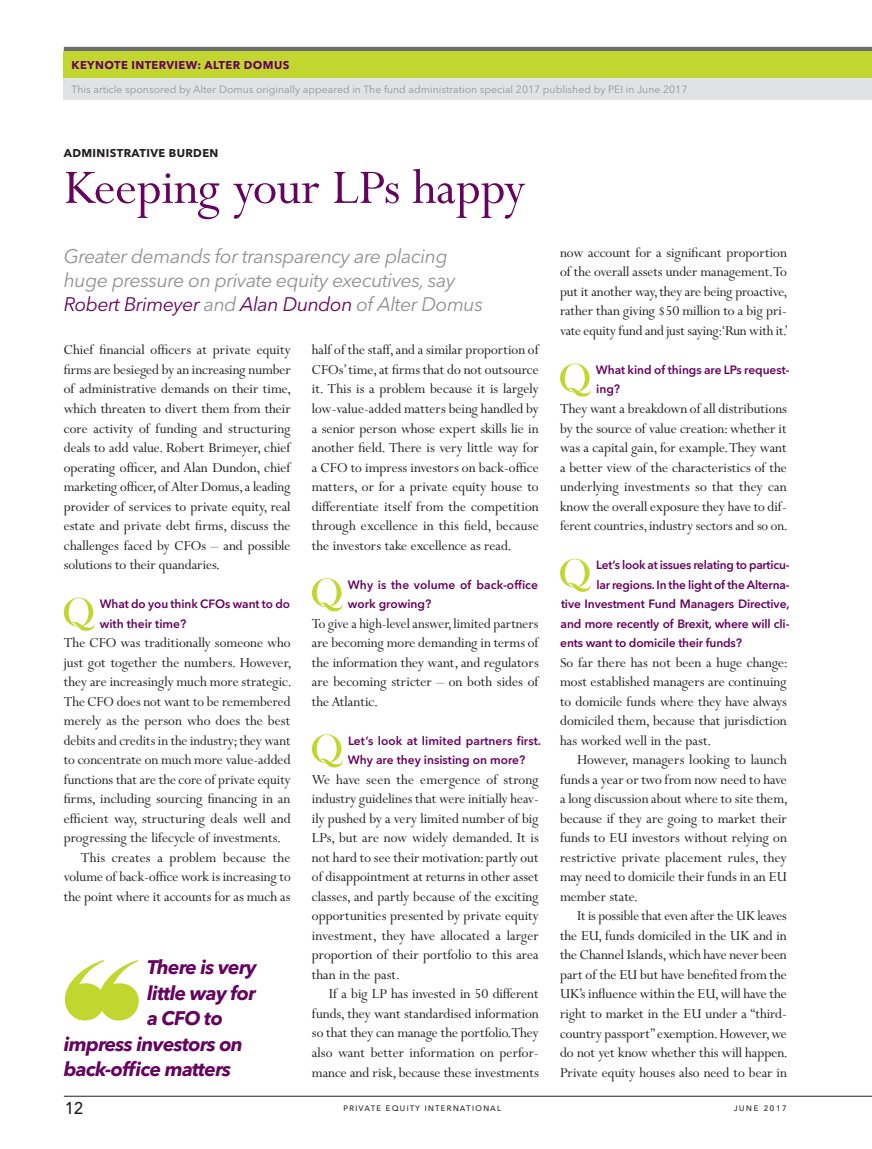
<style>
.page{position:relative;width:872px;height:1149px;background:#fff}
.page>*{position:absolute;margin:0;border:0;box-sizing:border-box;transform-origin:0 0}
.t1{font:54px "Perpetua MT Pro";color:#65035f}
.t2{font:22.5px "Avenir Next LT Pro";color:#231f20}
.t3{font:italic 19.5px/24px "Avenir Next LT Pro";letter-spacing:-.025em;color:#8e9093}
.t4{font:italic 700 19.5px "Avenir Next LT Pro";letter-spacing:-.035em;color:#65035f}
.t5{font:15.3px/19.5px "Perpetua MT Pro";color:#231f20;text-align:justify}
.t6{font:600 12px/19.5px "Avenir Next LT Pro";letter-spacing:-.01em;color:#65035f}
.t7{font:700 11.25px "Avenir Next LT Pro";letter-spacing:.035em;color:#65035f}
.t8{font:700 11.25px "Avenir Next LT Pro";letter-spacing:.035em;color:#231f20}
.t9{font:10.5px "Avenir Next LT Pro";color:#939598}
.t10{font:10.5px "Avenir Next LT Pro";letter-spacing:.08em;color:#231f20}
.t11{font:10.5px "Avenir Next LT Pro";letter-spacing:.1em;color:#231f20}
.s1{color:#65035f}
</style>
<div class="page">
<hr style="left:64px;top:1095px;width:808px;height:1px;background:#231f20">
<hr style="left:64px;top:47px;width:808px;height:4px;background:#6c6d70">
<div style="left:64px;top:51px;width:808px;height:27px;background:#c1d72f"></div>
<svg style="left:64px;top:597px;width:31px;height:33px"></svg>
<svg style="left:560px;top:363px;width:31px;height:33px"></svg>
<svg style="left:560px;top:558px;width:31px;height:33px"></svg>
<svg style="left:312px;top:578px;width:31px;height:33px"></svg>
<svg style="left:312px;top:734px;width:31px;height:33px"></svg>
<svg style="left:65px;top:960px;width:74px;height:60px"></svg>
<div style="left:64px;top:78px;width:808px;height:22px;background:#e1e2e4"></div>
<p class="t7" style="left:72px;top:58px;width:120px">INDIA ROUNDTABLE</p>
<p class="t7" style="left:72px;top:58px;width:219px">KEYNOTE INTERVIEW: ALTER DOMUS</p>
<p class="t7" style="left:213px;top:58px;width:27px">CTIS</p>
<p class="t9" style="left:72px;top:83px;width:617px">This article sponsored by Alter Domus originally appeared in The fund administration special 2017 published by PEI in June 2017</p>
<p class="t8" style="left:64px;top:146px;width:156px">ADMINISTRATIVE BURDEN</p>
<h1 class="t1" style="left:64px;top:156px;width:463px">Keeping your LPs happy</h1>
<p class="t3" style="left:64px;top:244px;width:421px">Greater demands for transparency are placing huge pressure on private equity executives, say<br><span class="s1">Robert Brimeyer</span> and <span class="s1">Alan Dundon</span> of Alter Domus</p>
<p class="t5" style="left:64px;top:340px;width:229px">Chief financial officers at private equity firms are besieged by an increasing number of administrative demands on their time, which threaten to divert them from their core activity of funding and structuring deals to add value. Robert Brimeyer, chief operating officer, and Alan Dundon, chief marketing officer, of Alter Domus, a leading provider of services to private equity, real estate and private debt firms, discuss the challenges faced by CFOs – and possible solutions to their quandaries.</p>
<p class="t6" style="left:100px;top:594px;width:192px">What do you think CFOs want to do with their time?</p>
<p class="t5" style="left:64px;top:633px;width:228px">The CFO was traditionally someone who</p>
<p class="t5" style="left:64px;top:652px;width:229px">just got together the numbers. However,</p>
<p class="t5" style="left:64px;top:672px;width:229px">they are increasingly much more strategic.</p>
<p class="t5" style="left:64px;top:691px;width:228px">The CFO does not want to be remembered</p>
<p class="t5" style="left:64px;top:711px;width:228px">merely as the person who does the best</p>
<p class="t5" style="left:64px;top:730px;width:228px">debits and credits in the industry; they want</p>
<p class="t5" style="left:64px;top:750px;width:228px">to concentrate on much more value-added</p>
<p class="t5" style="left:64px;top:769px;width:228px">functions that are the core of private equity</p>
<p class="t5" style="left:64px;top:789px;width:228px">firms, including sourcing financing in an</p>
<p class="t5" style="left:64px;top:808px;width:228px">efficient way, structuring deals well and</p>
<p class="t5" style="left:64px;top:828px;width:218px">progressing the lifecycle of investments.</p>
<p class="t5" style="left:81px;top:847px;width:211px">This creates a problem because the</p>
<p class="t5" style="left:64px;top:867px;width:228px">volume of back-office work is increasing to</p>
<p class="t5" style="left:64px;top:886px;width:228px">the point where it accounts for as much as</p>
<p class="t4" style="left:147px;top:955px;width:111px">There is very</p>
<p class="t4" style="left:147px;top:980px;width:110px">little way for</p>
<p class="t4" style="left:147px;top:1006px;width:77px">a CFO to</p>
<p class="t4" style="left:64px;top:1031px;width:181px">impress investors on</p>
<p class="t4" style="left:64px;top:1057px;width:169px">back-office matters</p>
<p class="t5" style="left:312px;top:340px;width:228px">half of the staff, and a similar proportion of CFOs’ time, at firms that do not outsource it. This is a problem because it is largely low-value-added matters being handled by a senior person whose expert skills lie in another field. There is very little way for a CFO to impress investors on back-office matters, or for a private equity house to differentiate itself from the competition through excellence in this field, because the investors take excellence as read.</p>
<p class="t6" style="left:348px;top:574px;width:192px">Why is the volume of back-office work growing?</p>
<p class="t5" style="left:312px;top:613px;width:228px">To give a high-level answer, limited partners are becoming more demanding in terms of the information they want, and regulators are becoming stricter – on both sides of the Atlantic.</p>
<p class="t6" style="left:348px;top:730px;width:195px">Let’s look at limited partners first.<br>Why are they insisting on more?</p>
<p class="t5" style="left:312px;top:769px;width:228px">We have seen the emergence of strong industry guidelines that were initially heav&shy;ily pushed by a very limited number of big LPs, but are now widely demanded. It is not hard to see their motivation: partly out of disappointment at returns in other asset classes, and partly because of the exciting opportunities presented by private equity investment, they have allocated a larger proportion of their portfolio to this area than in the past.</p>
<p class="t5" style="left:312px;top:984px;width:228px;text-indent:17px">If a big LP has invested in 50 different funds, they want standardised information so that they can manage the portfolio. They also want better information on perfor&shy;mance and risk, because these investments</p>
<p class="t5" style="left:560px;top:243px;width:229px">now account for a significant proportion of the overall assets under management. To put it another way, they are being proactive, rather than giving $50 million to a big pri&shy;vate equity fund and just saying: ‘Run with it.’</p>
<p class="t6" style="left:596px;top:360px;width:195px">What kind of things are LPs request&shy;ing?</p>
<p class="t5" style="left:560px;top:399px;width:229px">They want a breakdown of all distributions by the source of value creation: whether it was a capital gain, for example. They want a better view of the characteristics of the underlying investments so that they can know the overall exposure they have to dif&shy;ferent countries, industry sectors and so on.</p>
<p class="t6" style="left:596px;top:555px;width:195px">Let’s look at issues relating to particu-</p>
<p class="t6" style="left:596px;top:574px;width:195px">lar regions. In the light of the Alterna-</p>
<p class="t6" style="left:561px;top:594px;width:230px">tive Investment Fund Managers Directive,</p>
<p class="t6" style="left:560px;top:613px;width:230px">and more recently of Brexit, where will cli-</p>
<p class="t6" style="left:560px;top:633px;width:183px">ents want to domicile their funds?</p>
<p class="t5" style="left:560px;top:652px;width:229px">So far there has not been a huge change: most established managers are continuing to domicile funds where they have always domiciled them, because that jurisdiction has worked well in the past.</p>
<p class="t5" style="left:560px;top:750px;width:229px;text-indent:17px">However, managers looking to launch funds a year or two from now need to have a long discussion about where to site them, because if they are going to market their funds to EU investors without relying on restrictive private placement rules, they may need to domicile their funds in an EU member state.</p>
<p class="t5" style="left:560px;top:906px;width:229px;text-indent:17px">It is possible that even after the UK leaves the EU, funds domiciled in the UK and in the Channel Islands, which have never been part of the EU but have benefited from the UK’s influence within the EU, will have the right to market in the EU under a “third&shy;country passport” exemption. However, we do not yet know whether this will happen.<br>Private equity houses also need to bear in</p>
<h2 class="t2" style="left:64px;top:1092px;width:22px">12</h2>
<p class="t10" style="left:343px;top:1100px;width:159px">private equity international</p>
<p class="t11" style="left:733px;top:1100px;width:55px">june 2017</p>
</div>
